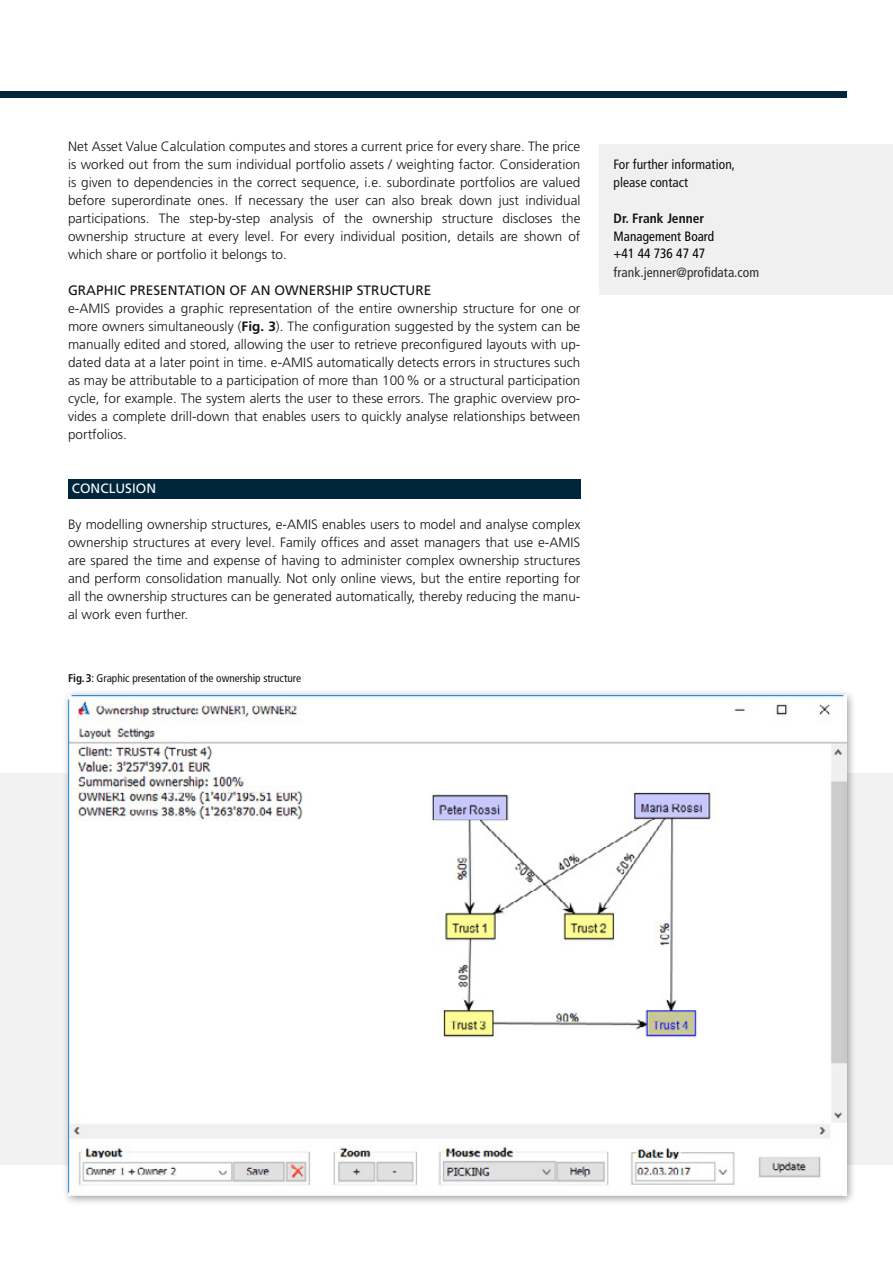
<style>
.page{position:relative;width:893px;height:1263px;background:#fff}
.page>*{position:absolute;margin:0;border:0;box-sizing:border-box;transform-origin:0 0}
.t1{font:13.65px "Frutiger";letter-spacing:.005em;color:#141415}
.t2{font:300 13.5px/18px "Frutiger";letter-spacing:.005em;color:#141415;text-align:justify}
.t3{font:condensed 13.5px/18px "Frutiger";letter-spacing:.005em;color:#141415}
.t4{font:condensed 13.5px/17.2px "Frutiger";letter-spacing:.005em;color:#000}
.t5{font:condensed 13.5px "Frutiger";letter-spacing:.005em;color:#2d2d2f}
.t6{font:700 condensed 13.5px "Frutiger";letter-spacing:.005em;color:#141415}
.t7{font:13.5px "Frutiger";letter-spacing:.005em;color:#fff}
.t8{font:condensed 11.25px "Frutiger";color:#141415}
.s1{font-weight:700}
</style>
<div class="page">
<div style="left:600px;top:145px;width:293px;height:150px;background:#f0f0f1"></div>
<div style="left:68px;top:479px;width:512px;height:19px;background:#00263c"></div>
<div style="left:0;top:773px;width:893px;height:392px;background:#f2f2f3"></div>
<div style="left:62px;top:688px;width:794px;height:518px;background:#000;opacity:.4"></div>
<img style="left:68px;top:695px;width:778px;height:500px">
<div style="left:0;top:91px;width:846px;height:6px;background:#00263c"></div>
<p class="t2" style="left:68px;top:138px;width:514px">Net Asset Value Calculation computes and stores a current price for every share. The price is worked out from the sum individual portfolio assets / weighting factor. Consideration is given to dependencies in the correct sequence, i.e. subordinate portfolios are valued before superordinate ones. If necessary the user can also break down just individual participations. The step-by-step analysis of the ownership structure discloses the ownership structure at every level. For every individual position, details are shown of which share or portfolio it belongs to.</p>
<p class="t1" style="left:68px;top:283px;width:365px">GRAPHIC PRESENTATION OF AN OWNERSHIP STRUCTURE</p>
<p class="t2" style="left:68px;top:300px;width:514px">e-AMIS provides a graphic representation of the entire ownership structure for one or more owners simultaneously (<span class="s1">Fig. 3</span>). The configuration suggested by the system can be manually edited and stored, allowing the user to retrieve preconfigured layouts with up&shy;dated data at a later point in time. e-AMIS automatically detects errors in structures such as may be attributable to a participation of more than 100% or a structural participation cycle, for example. The system alerts the user to these errors. The graphic overview pro&shy;vides a complete drill-down that enables users to quickly analyse relationships between portfolios.</p>
<p class="t7" style="left:72px;top:481px;width:86px">CONCLUSION</p>
<p class="t2" style="left:68px;top:516px;width:514px">By modelling ownership structures, e-AMIS enables users to model and analyse complex ownership structures at every level. Family offices and asset managers that use e-AMIS are spared the time and expense of having to administer complex ownership structures and perform consolidation manually. Not only online views, but the entire reporting for all the ownership structures can be generated automatically, thereby reducing the manu&shy;al work even further.</p>
<p class="t8" style="left:68px;top:672px;width:235px"><span class="s1">Fig.3</span>: Graphic presentation of the ownership structure</p>
<p class="t3" style="left:614px;top:156px;width:123px">For further information, please contact</p>
<p class="t6" style="left:614px;top:211px;width:92px">Dr. Frank Jenner</p>
<p class="t4" style="left:614px;top:227px;width:102px">Management Board +41 44 736 47 47</p>
<p class="t5" style="left:614px;top:265px;width:147px">frank.jenner@profidata.com</p>
</div>
